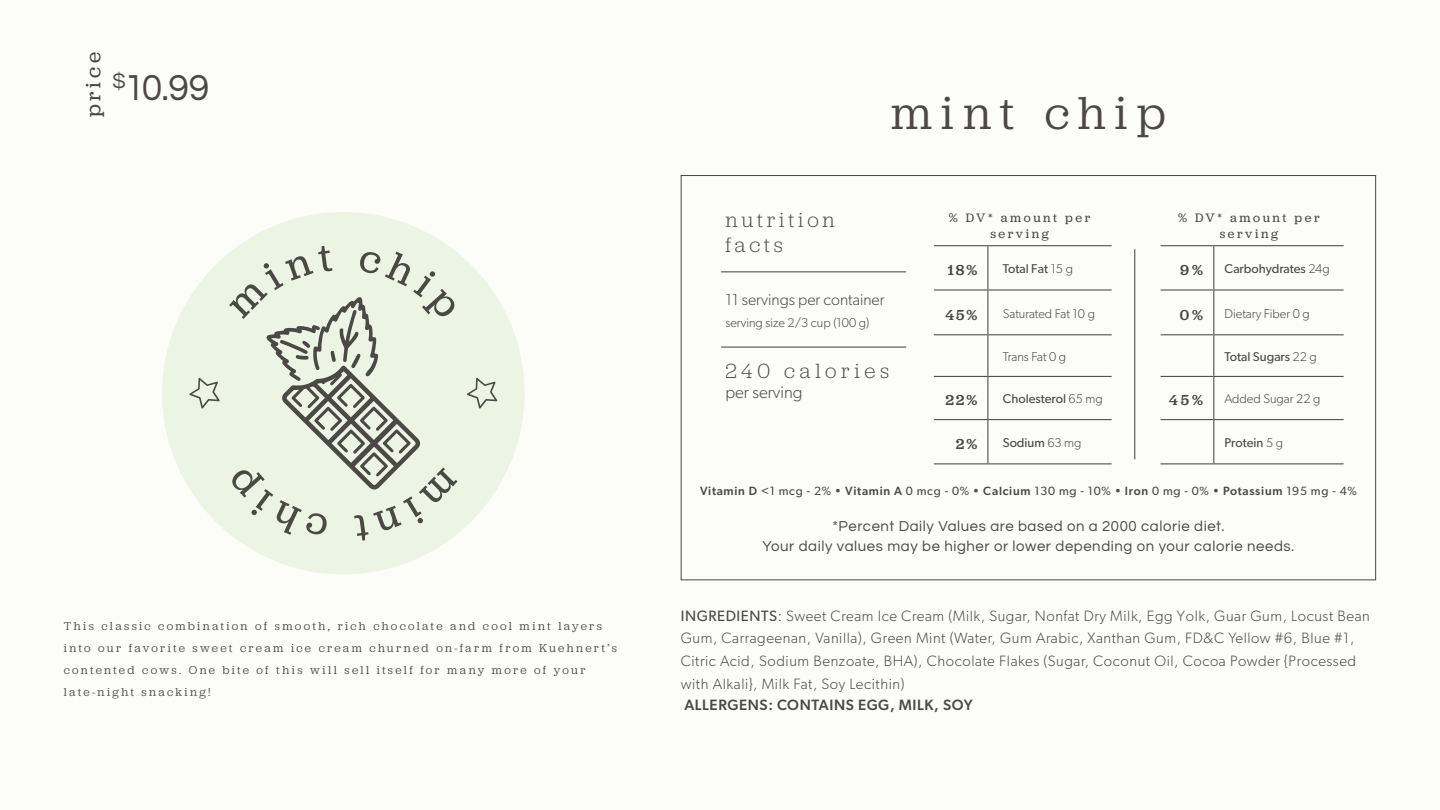
<style>
.page{position:relative;width:1440px;height:810px;background:#fcfcf8}
.page>*{position:absolute;margin:0;border:0;box-sizing:border-box;transform-origin:0 0}
.t1{font:48px "Jubilat";letter-spacing:.19em;color:#4b4845}
.t2{font:37.5px "Questrial";color:#4b4845}
.t3{font:300 21.3px/25.6px "Jubilat";letter-spacing:.18em;color:#4b4845}
.t4{font:300 21.3px "Jubilat";letter-spacing:.22em;color:#4b4845}
.t5{font:21.3px "Jubilat";letter-spacing:.18em;color:#4b4845}
.t6{font:300 17.1px "Gibson";color:#4b4845}
.t7{font:300 15.98px "Gibson";color:#4b4845}
.t8{font:300 15px/22.6px "Gibson";letter-spacing:.04em;color:#4b4845}
.t9{font:500 15px "Gibson";letter-spacing:.04em;color:#4b4845}
.t10{font:500 15px "Jubilat";letter-spacing:.12em;color:#4b4845}
.t11{font:14.92px "Questrial";letter-spacing:.04em;color:#4b4845}
.t12{font:12.83px "Gibson";color:#4b4845}
.t13{font:300 12.83px "Gibson";color:#4b4845}
.t14{font:12.83px/15.4px "Jubilat";letter-spacing:.2em;color:#4b4845;text-align:center}
.t15{font:12px/22.2px "Jubilat";letter-spacing:.19em;color:#4b4845}
.t16{font:12px "Gibson";letter-spacing:.06em;color:#4b4845}
.s1{font-weight:300}
.s2{font-weight:500}
.s3{font-weight:400}
</style>
<div class="page">
<hr style="left:1161px;top:245px;width:53px;height:1px;background:#4b4845">
<hr style="left:1161px;top:289px;width:53px;height:2px;background:#4b4845">
<hr style="left:1161px;top:334px;width:53px;height:1px;background:#4b4845">
<hr style="left:1161px;top:376px;width:53px;height:1px;background:#4b4845">
<hr style="left:1161px;top:419px;width:53px;height:1px;background:#4b4845">
<hr style="left:1161px;top:463px;width:53px;height:1px;background:#4b4845">
<hr style="left:1214px;top:245px;width:130px;height:1px;background:#4b4845">
<hr style="left:1213px;top:246px;width:1px;height:43px;background:#4b4845">
<hr style="left:1214px;top:289px;width:130px;height:2px;background:#4b4845">
<hr style="left:1213px;top:291px;width:1px;height:43px;background:#4b4845">
<hr style="left:1214px;top:334px;width:130px;height:1px;background:#4b4845">
<hr style="left:1213px;top:335px;width:1px;height:41px;background:#4b4845">
<hr style="left:1214px;top:376px;width:130px;height:1px;background:#4b4845">
<hr style="left:1213px;top:377px;width:1px;height:42px;background:#4b4845">
<hr style="left:1214px;top:419px;width:130px;height:1px;background:#4b4845">
<hr style="left:1213px;top:420px;width:1px;height:43px;background:#4b4845">
<hr style="left:1214px;top:463px;width:130px;height:1px;background:#4b4845">
<hr style="left:721px;top:271px;width:185px;height:1px;background:#4b4845">
<hr style="left:721px;top:347px;width:185px;height:1px;background:#4b4845">
<hr style="left:934px;top:245px;width:54px;height:1px;background:#4b4845">
<hr style="left:988px;top:245px;width:124px;height:1px;background:#4b4845">
<hr style="left:987px;top:246px;width:1px;height:43px;background:#4b4845">
<hr style="left:934px;top:289px;width:54px;height:2px;background:#4b4845">
<hr style="left:988px;top:289px;width:124px;height:2px;background:#4b4845">
<hr style="left:987px;top:291px;width:1px;height:43px;background:#4b4845">
<hr style="left:934px;top:334px;width:54px;height:1px;background:#4b4845">
<hr style="left:988px;top:334px;width:124px;height:1px;background:#4b4845">
<hr style="left:987px;top:335px;width:1px;height:41px;background:#4b4845">
<hr style="left:934px;top:376px;width:54px;height:1px;background:#4b4845">
<hr style="left:988px;top:376px;width:124px;height:1px;background:#4b4845">
<hr style="left:987px;top:377px;width:1px;height:42px;background:#4b4845">
<hr style="left:934px;top:419px;width:54px;height:1px;background:#4b4845">
<hr style="left:988px;top:419px;width:124px;height:1px;background:#4b4845">
<hr style="left:987px;top:420px;width:1px;height:43px;background:#4b4845">
<hr style="left:934px;top:463px;width:54px;height:1px;background:#4b4845">
<hr style="left:988px;top:463px;width:124px;height:1px;background:#4b4845">
<hr style="left:1134px;top:249px;width:1px;height:210px;background:#4b4845">
<svg style="left:162px;top:212px;width:363px;height:362px;fill:#ecf5e4"></svg>
<svg style="left:467px;top:378px;width:30px;height:31px"></svg>
<svg style="left:189px;top:378px;width:31px;height:31px"></svg>
<svg style="left:229px;top:246px;width:229px;height:295px;background:#d6ddce"></svg>
<p class="t5" style="left:80px;top:117px;width:67px;rotate:-90deg">price</p>
<p class="t2" style="left:112px;top:69px;width:99px"><sup>$</sup>10.99</p>
<p class="t15" style="left:64px;top:614px;width:555px">This classic combination of smooth, rich chocolate and cool mint layers into our favorite sweet cream ice cream churned on-farm from Kuehnert’s contented cows. One bite of this will sell itself for many more of your late-night snacking!</p>
<p class="t1" style="left:891px;top:83px;width:276px">mint chip</p>
<p class="t3" style="left:725px;top:206px;width:111px">nutrition facts</p>
<p class="t14" style="left:1178px;top:210px;width:143px">% DV* amount per serving</p>
<p class="t10" style="left:1180px;top:260px;width:24px">9%</p>
<p class="t12" style="left:1225px;top:261px;width:107px">Carbohydrates <span class="s1">24g</span></p>
<p class="t10" style="left:1180px;top:305px;width:25px">0%</p>
<p class="t13" style="left:1225px;top:305px;width:87px">Dietary Fiber 0 g</p>
<p class="t12" style="left:1225px;top:349px;width:94px">Total Sugars <span class="s1">22 g</span></p>
<p class="t10" style="left:1169px;top:391px;width:35px">45%</p>
<p class="t13" style="left:1225px;top:391px;width:97px">Added Sugar 22 g</p>
<p class="t12" style="left:1225px;top:435px;width:60px">Protein <span class="s1">5 g</span></p>
<p class="t16" style="left:700px;top:484px;width:658px"><span class="s2">Vitamin D</span> &lt;1 mcg - 2% • <span class="s2">Vitamin A</span> 0 mcg - 0% • <span class="s2">Calcium</span> 130 mg - 10% • <span class="s2">Iron</span> 0 mg - 0% • <span class="s2">Potassium</span> 195 mg - 4%</p>
<p class="t11" style="left:832px;top:519px;width:393px">*Percent Daily Values are based on a 2000 calorie diet.</p>
<p class="t11" style="left:762px;top:538px;width:533px">Your daily values may be higher or lower depending on your calorie needs.</p>
<p class="t14" style="left:949px;top:210px;width:143px">% DV* amount per serving</p>
<p class="t10" style="left:948px;top:260px;width:31px">18%</p>
<p class="t12" style="left:1003px;top:261px;width:72px">Total Fat <span class="s1">15 g</span></p>
<p class="t10" style="left:946px;top:305px;width:33px">45%</p>
<p class="t13" style="left:1003px;top:305px;width:94px">Saturated Fat 10 g</p>
<p class="t13" style="left:1003px;top:349px;width:65px">Trans Fat 0 g</p>
<p class="t10" style="left:946px;top:391px;width:33px">22%</p>
<p class="t12" style="left:1003px;top:391px;width:101px">Cholesterol <span class="s1">65 mg</span></p>
<p class="t10" style="left:956px;top:434px;width:23px">2%</p>
<p class="t12" style="left:1003px;top:435px;width:80px">Sodium <span class="s1">63 mg</span></p>
<p class="t7" style="left:725px;top:290px;width:161px">11 servings per container</p>
<p class="t13" style="left:725px;top:315px;width:145px">serving size 2/3 cup (100 g)</p>
<p class="t4" style="left:725px;top:357px;width:165px">240 calories</p>
<p class="t6" style="left:725px;top:382px;width:79px">per serving</p>
<p class="t8" style="left:681px;top:604px;width:691px"><span class="s3">INGREDIENTS</span>: Sweet Cream Ice Cream (Milk, Sugar, Nonfat Dry Milk, Egg Yolk, Guar Gum, Locust Bean Gum, Carrageenan, Vanilla), Green Mint (Water, Gum Arabic, Xanthan Gum, FD&amp;C Yellow #6, Blue #1, Citric Acid, Sodium Benzoate, BHA), Chocolate Flakes (Sugar, Coconut Oil, Cocoa Powder {Processed with Alkali}, Milk Fat, Soy Lecithin)</p>
<p class="t9" style="left:684px;top:695px;width:290px">ALLERGENS: CONTAINS EGG, MILK, SOY</p>
</div>
